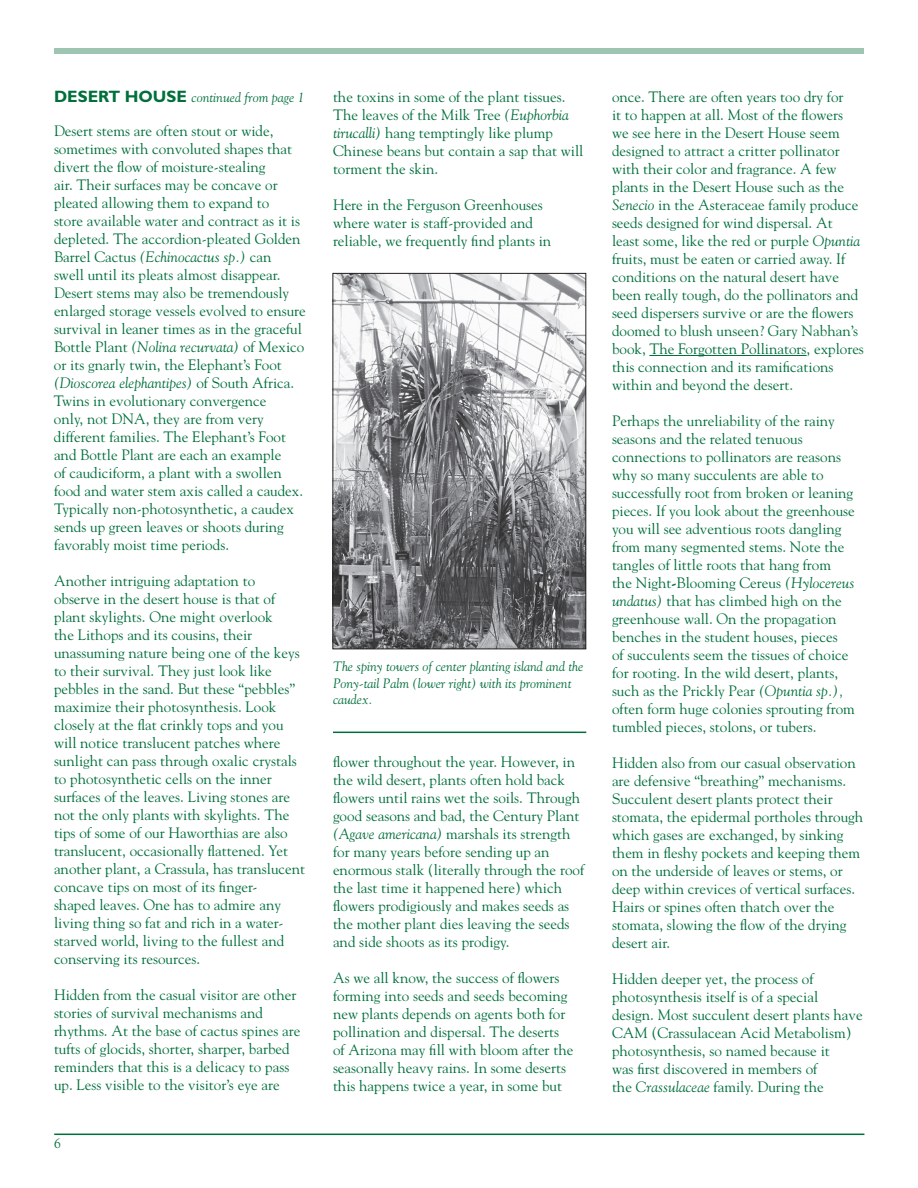
<style>
.page{position:relative;width:918px;height:1188px;background:#fff}
.page>*{position:absolute;margin:0;border:0;box-sizing:border-box;transform-origin:0 0}
.t1{font:15px/18px "Goudy";color:#006f3c}
.t2{font:italic 13.5px/16.2px "Goudy";color:#006f3c}
.t3{font:13.5px "Goudy";color:#006f3c}
.s1{font-family:"Gill Sans";font-weight:700;font-style:normal;font-size:16.5px}
.s2{font-style:italic}
.s3{font-weight:700}
</style>
<div class="page">
<hr style="left:54px;top:1134px;width:810px;height:1px;background:#006f3c">
<div style="left:54px;top:48px;width:810px;height:6px;background:#9ec5b1"></div>
<hr style="left:649px;top:355px;width:158px;height:1px;background:#006f3c">
<img style="left:335px;top:275px;width:249px;height:372px">
<div style="left:333px;top:273px;width:253px;height:376px;border:1px solid #231f20"></div>
<hr style="left:333px;top:732px;width:253px;height:1px;background:#006f3c">
<p class="t2" style="left:54px;top:89px;width:252px"><span class="s1">DESERT HOUSE</span> continued from page 1</p>
<p class="t1" style="left:54px;top:122px;width:253px">Desert stems are often stout or wide, sometimes with convoluted shapes that divert the flow of moisture-stealing<br>air. Their surfaces may be concave or pleated allowing them to expand to<br>store available water and contract as it is depleted. The accordion-pleated Golden Barrel Cactus <span class="s2">(Echinocactus sp.)</span> can<br>swell until its pleats almost disappear.<br>Desert stems may also be tremendously enlarged storage vessels evolved to ensure survival in leaner times as in the graceful Bottle Plant <span class="s2">(Nolina recurvata)</span> of Mexico or its gnarly twin, the Elephant’s Foot <span class="s2">(Dioscorea elephantipes)</span> of South Africa.<br>Twins in evolutionary convergence<br>only, not DNA, they are from very different families. The Elephant’s Foot and Bottle Plant are each an example<br>of caudiciform, a plant with a swollen food and water stem axis called a caudex.<br>Typically non-photosynthetic, a caudex sends up green leaves or shoots during favorably moist time periods.</p>
<p class="t1" style="left:54px;top:572px;width:253px">Another intriguing adaptation to<br>observe in the desert house is that of plant skylights. One might overlook<br>the Lithops and its cousins, their unassuming nature being one of the keys to their survival. They just look like pebbles in the sand. But these “pebbles” maximize their photosynthesis. Look closely at the flat crinkly tops and you will notice translucent patches where sunlight can pass through oxalic crystals to photosynthetic cells on the inner surfaces of the leaves. Living stones are not the only plants with skylights. The tips of some of our Haworthias are also translucent, occasionally flattened. Yet another plant, a Crassula, has translucent concave tips on most of its finger-<br>shaped leaves. One has to admire any living thing so fat and rich in a water&shy;starved world, living to the fullest and conserving its resources.</p>
<p class="t1" style="left:54px;top:986px;width:248px">Hidden from the casual visitor are other stories of survival mechanisms and rhythms. At the base of cactus spines are tufts of glocids, shorter, sharper, barbed reminders that this is a delicacy to pass up. Less visible to the visitor’s eye are</p>
<p class="t3" style="left:54px;top:1135px;width:8px">6</p>
<p class="t1" style="left:333px;top:87px;width:252px">the toxins in some of the plant tissues.<br>The leaves of the Milk Tree <span class="s2">(Euphorbia tirucalli)</span> hang temptingly like plump Chinese beans but contain a sap that will torment the skin.</p>
<p class="t1" style="left:333px;top:195px;width:220px">Here in the Ferguson Greenhouses where water is staff-provided and reliable, we frequently find plants in</p>
<p class="t2" style="left:333px;top:658px;width:252px">The spiny towers of center planting island and the<br>Pony-tail Palm (lower right) with its prominent caudex.</p>
<p class="t1" style="left:333px;top:752px;width:253px">flower throughout the year. However, in the wild desert, plants often hold back flowers until rains wet the soils. Through good seasons and bad, the Century Plant <span class="s2">(Agave americana)</span> marshals its strength for many years before sending up an enormous stalk (literally through the roof the last time it happened here) which flowers prodigiously and makes seeds as the mother plant dies leaving the seeds and side shoots as its prodigy.</p>
<p class="t1" style="left:333px;top:968px;width:242px">As we all know, the success of flowers forming into seeds and seeds becoming new plants depends on agents both for pollination and dispersal. The deserts of Arizona may fill with bloom after the seasonally heavy rains. In some deserts this happens twice a year, in some but</p>
<p class="t1" style="left:612px;top:87px;width:253px">once. There are often years too dry for<br>it to happen at all. Most of the flowers<br>we see here in the Desert House seem designed to attract a critter pollinator with their color and fragrance. A few plants in the Desert House such as the <span class="s2">Senecio</span> in the Asteraceae family produce seeds designed for wind dispersal. At least some, like the red or purple <span class="s2">Opuntia </span>fruits, must be eaten or carried away. If conditions on the natural desert have been really tough, do the pollinators and seed dispersers survive or are the flowers doomed to blush unseen? Gary Nabhan’s book, The Forgotten Pollinators, explores this connection and its ramifications within and beyond the desert.</p>
<p class="t1" style="left:612px;top:411px;width:244px">Perhaps the unreliability of the rainy seasons and the related tenuous connections to pollinators are reasons why so many succulents are able to successfully root from broken or leaning pieces. If you look about the greenhouse you will see adventious roots dangling from many segmented stems. Note the tangles of little roots that hang from<br>the Night<span class="s3">-</span>Blooming Cereus <span class="s2">(Hylocereus undatus)</span> that has climbed high on the greenhouse wall. On the propagation benches in the student houses, pieces<br>of succulents seem the tissues of choice for rooting. In the wild desert, plants, such as the Prickly Pear <span class="s2">(Opuntia sp.), </span>often form huge colonies sprouting from tumbled pieces, stolons, or tubers.</p>
<p class="t1" style="left:612px;top:753px;width:253px">Hidden also from our casual observation are defensive “breathing” mechanisms.<br>Succulent desert plants protect their stomata, the epidermal portholes through which gases are exchanged, by sinking them in fleshy pockets and keeping them on the underside of leaves or stems, or deep within crevices of vertical surfaces.<br>Hairs or spines often thatch over the stomata, slowing the flow of the drying desert air.</p>
<p class="t1" style="left:612px;top:969px;width:252px">Hidden deeper yet, the process of photosynthesis itself is of a special design. Most succulent desert plants have CAM (Crassulacean Acid Metabolism) photosynthesis, so named because it<br>was first discovered in members of<br>the <span class="s2">Crassulaceae</span> family. During the</p>
</div>
